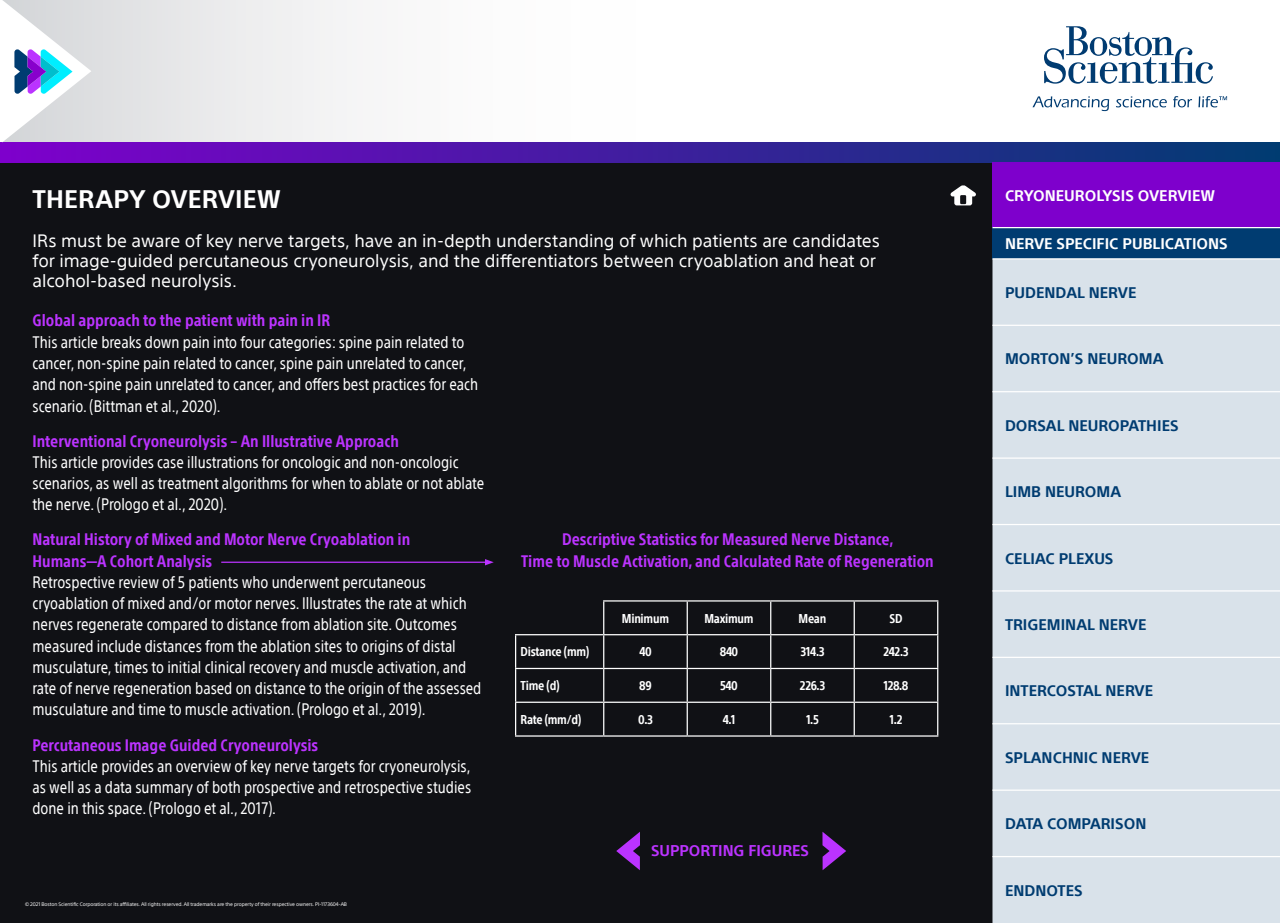
<style>
.page{position:relative;width:1280px;height:923px;background:#fff}
.page>*{position:absolute;margin:0;border:0;box-sizing:border-box;transform-origin:0 0}
.t1{font:700 24.75px "SST";letter-spacing:.01em;color:#fff}
.t2{font:17.5px/20px "SST";letter-spacing:-.005em;color:#fff}
.t3{font:condensed 16.25px/21.2px "SST";color:#fff}
.t4{font:700 condensed 16.25px/21.2px "SST";color:#b3f}
.t5{font:700 15.12px "SST";color:#b3f}
.t6{font:700 15px "SST";color:#003c71}
.t7{font:700 15px "SST";color:#fff}
.t8{font:700 condensed 12.5px "SST";letter-spacing:-.02em;color:#fff}
.t9{font:5.12px "SST";letter-spacing:-.02em;color:#fff}
</style>
<div class="page">
<svg style="left:91px;top:0;width:256px;height:142px"></svg>
<div style="left:0;top:154px;width:1008px;height:768px;background:#101115"></div>
<div style="left:0;top:143px;width:1280px;height:19px;background:linear-gradient(to right,#7e00cc,#003c71)"></div>
<svg style="left:2px;top:0;width:89px;height:142px"></svg>
<svg style="left:1044px;top:26px;width:169px;height:58px"></svg>
<svg style="left:1033px;top:96px;width:76px;height:15px"></svg>
<svg style="left:1116px;top:96px;width:51px;height:11px"></svg>
<svg style="left:1173px;top:96px;width:19px;height:11px"></svg>
<svg style="left:1198px;top:96px;width:29px;height:11px"></svg>
<hr style="left:603px;top:600px;width:84px;height:1px;background:#fff">
<hr style="left:603px;top:601px;width:1px;height:33px;background:#fff">
<hr style="left:687px;top:600px;width:84px;height:1px;background:#fff">
<hr style="left:687px;top:601px;width:1px;height:33px;background:#fff">
<hr style="left:771px;top:600px;width:83px;height:1px;background:#fff">
<hr style="left:770px;top:601px;width:1px;height:33px;background:#fff">
<hr style="left:854px;top:600px;width:84px;height:1px;background:#fff">
<hr style="left:854px;top:601px;width:1px;height:33px;background:#fff">
<hr style="left:937px;top:601px;width:1px;height:33px;background:#fff">
<hr style="left:515px;top:634px;width:89px;height:1px;background:#fff">
<hr style="left:515px;top:635px;width:1px;height:33px;background:#fff">
<hr style="left:604px;top:634px;width:83px;height:1px;background:#fff">
<hr style="left:603px;top:635px;width:1px;height:33px;background:#fff">
<hr style="left:687px;top:634px;width:84px;height:1px;background:#fff">
<hr style="left:687px;top:635px;width:1px;height:33px;background:#fff">
<hr style="left:771px;top:634px;width:83px;height:1px;background:#fff">
<hr style="left:770px;top:635px;width:1px;height:33px;background:#fff">
<hr style="left:854px;top:634px;width:84px;height:1px;background:#fff">
<hr style="left:854px;top:635px;width:1px;height:33px;background:#fff">
<hr style="left:937px;top:635px;width:1px;height:33px;background:#fff">
<hr style="left:515px;top:668px;width:89px;height:1px;background:#fff">
<hr style="left:515px;top:669px;width:1px;height:32px;background:#fff">
<hr style="left:604px;top:668px;width:83px;height:1px;background:#fff">
<hr style="left:603px;top:669px;width:1px;height:32px;background:#fff">
<hr style="left:687px;top:668px;width:84px;height:1px;background:#fff">
<hr style="left:687px;top:669px;width:1px;height:32px;background:#fff">
<hr style="left:771px;top:668px;width:83px;height:1px;background:#fff">
<hr style="left:770px;top:669px;width:1px;height:32px;background:#fff">
<hr style="left:854px;top:668px;width:84px;height:1px;background:#fff">
<hr style="left:854px;top:669px;width:1px;height:32px;background:#fff">
<hr style="left:937px;top:669px;width:1px;height:32px;background:#fff">
<hr style="left:515px;top:701px;width:89px;height:1px;background:#fff">
<hr style="left:515px;top:702px;width:1px;height:33px;background:#fff">
<hr style="left:604px;top:701px;width:83px;height:1px;background:#fff">
<hr style="left:603px;top:702px;width:1px;height:33px;background:#fff">
<hr style="left:687px;top:701px;width:84px;height:1px;background:#fff">
<hr style="left:687px;top:702px;width:1px;height:33px;background:#fff">
<hr style="left:771px;top:701px;width:83px;height:1px;background:#fff">
<hr style="left:770px;top:702px;width:1px;height:33px;background:#fff">
<hr style="left:854px;top:701px;width:84px;height:1px;background:#fff">
<hr style="left:854px;top:702px;width:1px;height:33px;background:#fff">
<hr style="left:937px;top:702px;width:1px;height:33px;background:#fff">
<hr style="left:515px;top:735px;width:89px;height:1px;background:#fff">
<hr style="left:604px;top:735px;width:83px;height:1px;background:#fff">
<hr style="left:687px;top:735px;width:84px;height:1px;background:#fff">
<hr style="left:771px;top:735px;width:83px;height:1px;background:#fff">
<hr style="left:854px;top:735px;width:84px;height:1px;background:#fff">
<hr style="left:221px;top:561px;width:266px;height:2px;background:#b3f">
<svg style="left:485px;top:559px;width:9px;height:6px"></svg>
<svg style="left:823px;top:832px;width:23px;height:38px"></svg>
<svg style="left:616px;top:831px;width:24px;height:39px"></svg>
<svg style="left:951px;top:185px;width:25px;height:20px"></svg>
<div style="left:992px;top:162px;width:288px;height:66px;background:#7e00cc"></div>
<div style="left:992px;top:228px;width:288px;height:31px;background:#003c71"></div>
<div style="left:992px;top:259px;width:288px;height:663px;background:#d9e2ea"></div>
<hr style="left:992px;top:227px;width:288px;height:1px;background:#fff">
<hr style="left:992px;top:258px;width:288px;height:1px;background:#fff">
<hr style="left:992px;top:325px;width:288px;height:1px;background:#fff">
<hr style="left:992px;top:391px;width:288px;height:1px;background:#fff">
<hr style="left:992px;top:457px;width:288px;height:1px;background:#fff">
<hr style="left:992px;top:524px;width:288px;height:1px;background:#fff">
<hr style="left:992px;top:590px;width:288px;height:1px;background:#fff">
<hr style="left:992px;top:656px;width:288px;height:2px;background:#fff">
<hr style="left:992px;top:723px;width:288px;height:1px;background:#fff">
<hr style="left:992px;top:789px;width:288px;height:1px;background:#fff">
<hr style="left:992px;top:856px;width:288px;height:1px;background:#fff">
<h1 class="t1" style="left:32px;top:184px;width:250px">THERAPY OVERVIEW</h1>
<p class="t2" style="left:32px;top:231px;width:849px">IRs must be aware of key nerve targets, have an in-depth understanding of which patients are candidates for image-guided percutaneous cryoneurolysis, and the differentiators between cryoablation and heat or alcohol-based neurolysis.</p>
<p class="t4" style="left:32px;top:310px;width:299px">Global approach to the patient with pain in IR</p>
<p class="t3" style="left:32px;top:331px;width:447px">This article breaks down pain into four categories: spine pain related to cancer, non-spine pain related to cancer, spine pain unrelated to cancer, and non-spine pain unrelated to cancer, and offers best practices for each scenario. (Bittman et al., 2020).</p>
<p class="t4" style="left:32px;top:430px;width:368px">Interventional Cryoneurolysis – An Illustrative Approach</p>
<p class="t3" style="left:32px;top:451px;width:453px">This article provides case illustrations for oncologic and non-oncologic scenarios, as well as treatment algorithms for when to ablate or not ablate the nerve. (Prologo et al., 2020).</p>
<p class="t4" style="left:32px;top:528px;width:379px">Natural History of Mixed and Motor Nerve Cryoablation in<br>Humans—A Cohort Analysis</p>
<p class="t3" style="left:32px;top:571px;width:450px">Retrospective review of 5 patients who underwent percutaneous cryoablation of mixed and/or motor nerves. Illustrates the rate at which nerves regenerate compared to distance from ablation site. Outcomes measured include distances from the ablation sites to origins of distal musculature, times to initial clinical recovery and muscle activation, and rate of nerve regeneration based on distance to the origin of the assessed musculature and time to muscle activation. (Prologo et al., 2019).</p>
<p class="t4" style="left:32px;top:734px;width:287px">Percutaneous Image Guided Cryoneurolysis</p>
<p class="t3" style="left:32px;top:755px;width:440px;text-align:justify">This article provides an overview of key nerve targets for cryoneurolysis, as well as a data summary of both prospective and retrospective studies done in this space. (Prologo et al., 2017).</p>
<p class="t9" style="left:25px;top:901px;width:324px">© 2021 Boston Scientific Corporation or its affiliates. All rights reserved. All trademarks are the property of their respective owners. PI-1173604-AB</p>
<p class="t4" style="left:521px;top:528px;width:414px;text-align:center">Descriptive Statistics for Measured Nerve Distance,<br>Time to Muscle Activation, and Calculated Rate of Regeneration</p>
<p class="t8" style="left:622px;top:610px;width:49px">Minimum</p>
<p class="t8" style="left:704px;top:610px;width:51px">Maximum</p>
<p class="t8" style="left:799px;top:610px;width:29px">Mean</p>
<p class="t8" style="left:889px;top:610px;width:15px">SD</p>
<p class="t8" style="left:521px;top:644px;width:70px">Distance (mm)</p>
<p class="t8" style="left:639px;top:644px;width:14px">40</p>
<p class="t8" style="left:720px;top:644px;width:20px">840</p>
<p class="t8" style="left:801px;top:644px;width:25px">314.3</p>
<p class="t8" style="left:884px;top:644px;width:26px">242.3</p>
<p class="t8" style="left:521px;top:678px;width:41px">Time (d)</p>
<p class="t8" style="left:639px;top:678px;width:14px">89</p>
<p class="t8" style="left:720px;top:678px;width:19px">540</p>
<p class="t8" style="left:800px;top:678px;width:27px">226.3</p>
<p class="t8" style="left:883px;top:678px;width:27px">128.8</p>
<p class="t8" style="left:521px;top:712px;width:62px">Rate (mm/d)</p>
<p class="t8" style="left:638px;top:712px;width:16px">0.3</p>
<p class="t8" style="left:723px;top:712px;width:14px">4.1</p>
<p class="t8" style="left:806px;top:712px;width:14px">1.5</p>
<p class="t8" style="left:890px;top:712px;width:14px">1.2</p>
<p class="t5" style="left:651px;top:841px;width:159px">SUPPORTING FIGURES</p>
<p class="t7" style="left:1005px;top:187px;width:212px">CRYONEUROLYSIS OVERVIEW</p>
<p class="t7" style="left:1005px;top:235px;width:224px">NERVE SPECIFIC PUBLICATIONS</p>
<p class="t6" style="left:1005px;top:283px;width:133px">PUDENDAL NERVE</p>
<p class="t6" style="left:1005px;top:350px;width:160px">MORTON’S NEUROMA</p>
<p class="t6" style="left:1005px;top:416px;width:175px">DORSAL NEUROPATHIES</p>
<p class="t6" style="left:1005px;top:483px;width:118px">LIMB NEUROMA</p>
<p class="t6" style="left:1005px;top:549px;width:110px">CELIAC PLEXUS</p>
<p class="t6" style="left:1005px;top:615px;width:143px">TRIGEMINAL NERVE</p>
<p class="t6" style="left:1005px;top:682px;width:150px">INTERCOSTAL NERVE</p>
<p class="t6" style="left:1005px;top:748px;width:146px">SPLANCHNIC NERVE</p>
<p class="t6" style="left:1005px;top:814px;width:143px">DATA COMPARISON</p>
<p class="t6" style="left:1005px;top:881px;width:79px">ENDNOTES</p>
</div>
